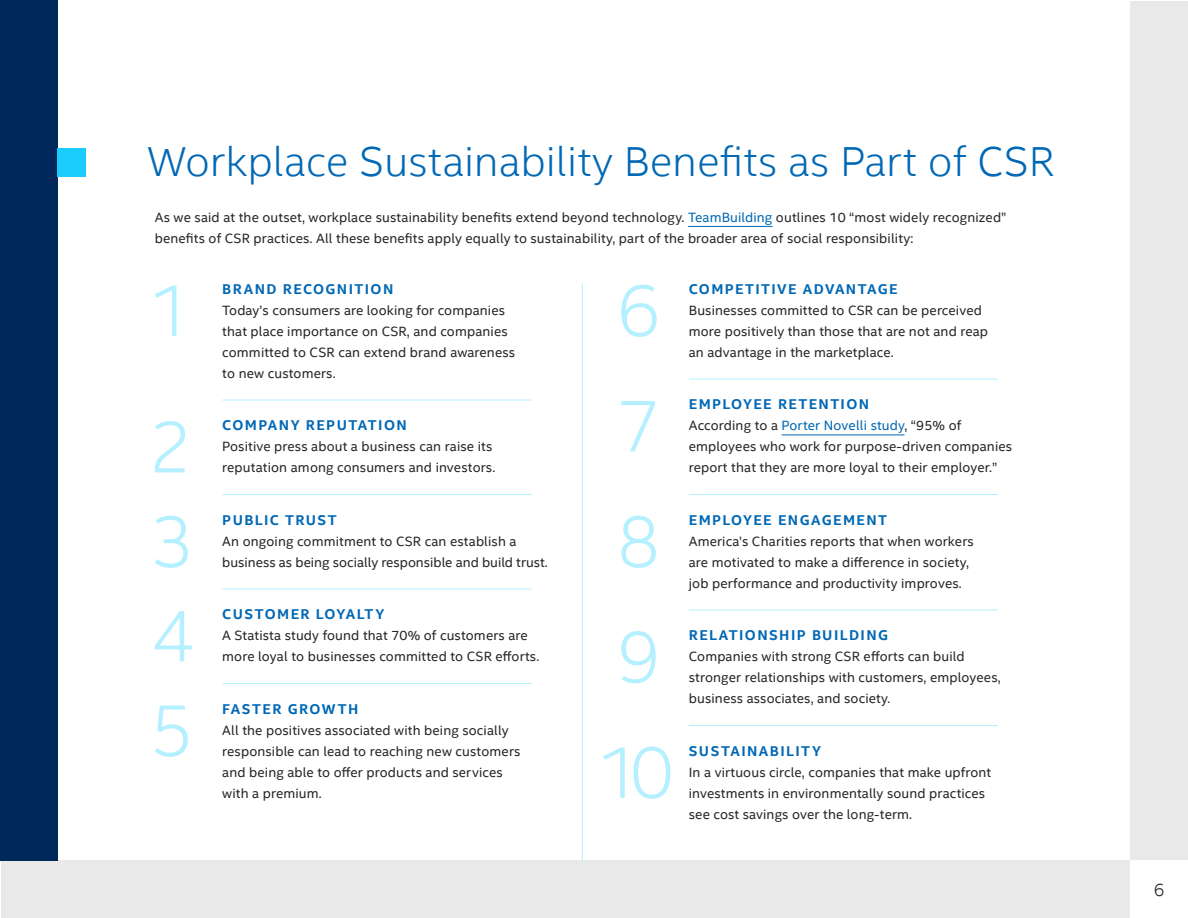
<style>
.page{position:relative;width:1188px;height:918px;background:#fff}
.page>*{position:absolute;margin:0;border:0;box-sizing:border-box;transform-origin:0 0}
.INT_body{font:300 74.4px "Intel Clear";color:#b4f0ff}
.EBK_Head{font:300 42px "Intel Clear";letter-spacing:.01em;color:#0068b5}
.t1{font:300 18px "Intel Clear";color:#262626}
.INT_body-2{font:700 14.25px "Intel Clear";letter-spacing:.1em;color:#0068b5}
.INT_body-3{font:13.5px/21px "Intel Clear";letter-spacing:.01em;color:#262626}
.s1{color:#0068b5}
</style>
<div class="page">
<div style="left:1px;top:861px;width:1130px;height:57px;background:#e9e9e9"></div>
<div style="left:1131px;top:1px;width:57px;height:860px;background:#e9e9e9"></div>
<hr style="left:222px;top:400px;width:309px;height:1px;background:#b4f0ff">
<hr style="left:222px;top:494px;width:309px;height:1px;background:#b4f0ff">
<hr style="left:222px;top:589px;width:309px;height:1px;background:#b4f0ff">
<hr style="left:222px;top:683px;width:309px;height:1px;background:#b4f0ff">
<hr style="left:689px;top:379px;width:309px;height:1px;background:#b4f0ff">
<hr style="left:782px;top:435px;width:122px;height:1px;background:#0068b5">
<hr style="left:689px;top:494px;width:309px;height:1px;background:#b4f0ff">
<hr style="left:689px;top:610px;width:309px;height:1px;background:#b4f0ff">
<hr style="left:689px;top:725px;width:309px;height:1px;background:#b4f0ff">
<hr style="left:688px;top:226px;width:85px;height:1px;background:#0068b5">
<hr style="left:582px;top:284px;width:1px;height:577px;background:#b4f0ff">
<div style="left:0;top:0;width:57px;height:861px;background:#00285a"></div>
<div style="left:57px;top:148px;width:29px;height:29px;background:#1acdfd"></div>
<p class="EBK_Head" style="left:147px;top:133px;width:909px">Workplace Sustainability Benefits as Part of CSR</p>
<p class="INT_body-3" style="left:155px;top:206px;width:853px">As we said at the outset, workplace sustainability benefits extend beyond technology. <span class="s1">TeamBuilding</span> outlines 10 “most widely recognized” benefits of CSR practices. All these benefits apply equally to sustainability, part of the broader area of social responsibility:</p>
<p class="INT_body" style="left:148px;top:259px;width:46px">1</p>
<p class="INT_body-2" style="left:222px;top:279px;width:173px">BRAND RECOGNITION</p>
<p class="INT_body-3" style="left:222px;top:299px;width:294px">Today’s consumers are looking for companies that place importance on CSR, and companies committed to CSR can extend brand awareness to new customers.</p>
<p class="INT_body" style="left:149px;top:396px;width:46px">2</p>
<p class="INT_body-2" style="left:222px;top:416px;width:186px">COMPANY REPUTATION</p>
<p class="INT_body-3" style="left:222px;top:436px;width:274px">Positive press about a business can raise its reputation among consumers and investors.</p>
<p class="INT_body" style="left:150px;top:490px;width:46px">3</p>
<p class="INT_body-2" style="left:222px;top:510px;width:116px">PUBLIC TRUST</p>
<p class="INT_body-3" style="left:222px;top:530px;width:327px">An ongoing commitment to CSR can establish a business as being socially responsible and build trust.</p>
<p class="INT_body" style="left:151px;top:585px;width:46px">4</p>
<p class="INT_body-2" style="left:222px;top:605px;width:164px">CUSTOMER LOYALTY</p>
<p class="INT_body-3" style="left:222px;top:625px;width:319px">A Statista study found that 70% of customers are more loyal to businesses committed to CSR efforts.</p>
<p class="INT_body" style="left:150px;top:679px;width:46px">5</p>
<p class="INT_body-2" style="left:222px;top:699px;width:138px">FASTER GROWTH</p>
<p class="INT_body-3" style="left:222px;top:719px;width:300px">All the positives associated with being socially responsible can lead to reaching new customers and being able to offer products and services with a premium.</p>
<p class="INT_body" style="left:616px;top:259px;width:46px">6</p>
<p class="INT_body-2" style="left:689px;top:279px;width:210px">COMPETITIVE ADVANTAGE</p>
<p class="INT_body-3" style="left:689px;top:299px;width:301px">Businesses committed to CSR can be perceived more positively than those that are not and reap an advantage in the marketplace.</p>
<p class="INT_body" style="left:617px;top:375px;width:46px">7</p>
<p class="INT_body-2" style="left:689px;top:395px;width:182px">EMPLOYEE RETENTION</p>
<p class="INT_body-3" style="left:689px;top:415px;width:325px">According to a <span class="s1">Porter Novelli study</span>, “95% of employees who work for purpose-driven companies report that they are more loyal to their employer.”</p>
<p class="INT_body" style="left:617px;top:490px;width:46px">8</p>
<p class="INT_body-2" style="left:689px;top:510px;width:200px">EMPLOYEE ENGAGEMENT</p>
<p class="INT_body-3" style="left:689px;top:530px;width:286px">America’s Charities reports that when workers are motivated to make a difference in society, job performance and productivity improves.</p>
<p class="INT_body" style="left:617px;top:606px;width:46px">9</p>
<p class="INT_body-2" style="left:689px;top:626px;width:201px">RELATIONSHIP BUILDING</p>
<p class="INT_body-3" style="left:689px;top:646px;width:313px">Companies with strong CSR efforts can build stronger relationships with customers, employees, business associates, and society.</p>
<p class="INT_body" style="left:596px;top:721px;width:79px">10</p>
<p class="INT_body-2" style="left:689px;top:741px;width:134px">SUSTAINABILITY</p>
<p class="INT_body-3" style="left:689px;top:761px;width:304px">In a virtuous circle, companies that make upfront investments in environmentally sound practices see cost savings over the long-term.</p>
<h3 class="t1" style="left:1154px;top:878px;width:12px">6</h3>
</div>
